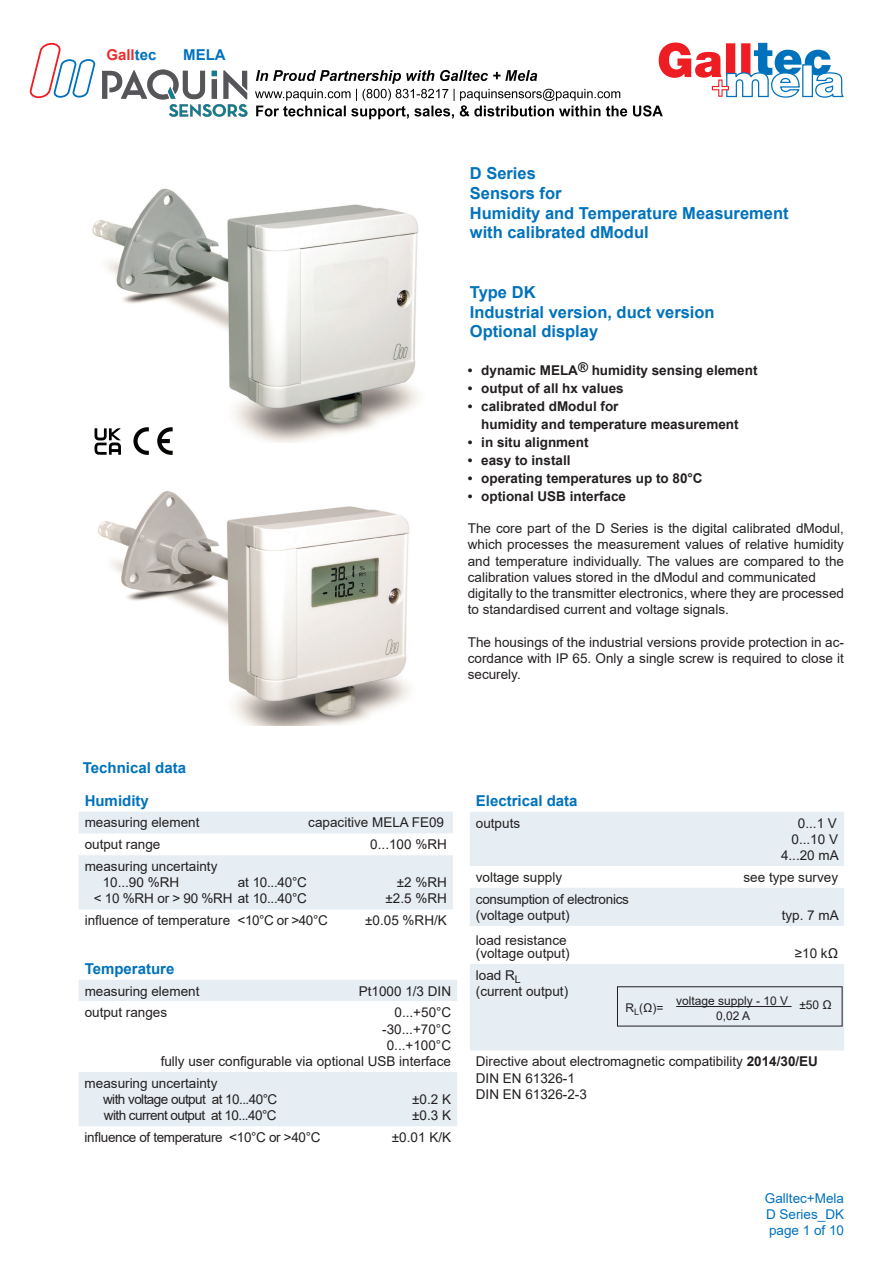
<style>
.page{position:relative;width:893px;height:1263px;background:#fff}
.page>*{position:absolute;margin:0;border:0;box-sizing:border-box;transform-origin:0 0}
.t1{font:700 16.5px/19.8px "Arial";color:#0072bc}
.t2{font:700 15px "Arial";color:#0072bc}
.t3{font:700 15px "Arial";color:#ee2d2d}
.t4{font:13.5px/16.2px "Arial";color:#231f20}
.t5{font:700 13.5px/18px "Arial";color:#231f20}
.t6{font:13.5px/16.2px "Arial";letter-spacing:-.04em;color:#231f20}
.t7{font:13.5px/16.2px "Arial";letter-spacing:-.02em;color:#231f20}
.t8{font:13.5px "Arial";letter-spacing:-.025em;color:#231f20}
.t9{font:13.5px/16.2px "Arial";color:#0072bc;text-align:justify}
.t10{font:12px/14.4px "Arial";color:#231f20;text-align:center}
.s1{color:#0072bc}
.s2{font-weight:700}
</style>
<div class="page">
<svg style="left:470px;top:812px;width:374px;height:238px;fill:#e6edf3"></svg>
<svg style="left:79px;top:811px;width:374px;height:98px"></svg>
<div style="left:79px;top:980px;width:378px;height:146px;background:#e6edf3"></div>
<div style="left:79px;top:1001px;width:378px;height:71px;background:#fff"></div>
<svg style="left:30px;top:43px;width:65px;height:55px"></svg>
<svg style="left:659px;top:43px;width:185px;height:55px"></svg>
<div style="left:617px;top:986px;width:225px;height:40px;border:1px solid #231f20"></div>
<hr style="left:676px;top:1006px;width:116px;height:1px;background:#231f20">
<img style="left:98px;top:491px;width:311px;height:234px">
<img style="left:92px;top:188px;width:327px;height:254px">
<svg style="left:94px;top:428px;width:27px;height:27px"></svg>
<svg style="left:133px;top:427px;width:16px;height:28px"></svg>
<svg style="left:157px;top:427px;width:16px;height:28px"></svg>
<img style="left:103px;top:68px;width:560px;height:52px">
<p class="t3" style="left:106px;top:44px;width:52px">Gall<span class="s1">tec</span></p>
<p class="t2" style="left:183px;top:44px;width:44px">MELA</p>
<p class="t1" style="left:470px;top:163px;width:320px">D Series<br>Sensors for<br>Humidity and Temperature Measurement with calibrated dModul</p>
<p class="t1" style="left:470px;top:282px;width:246px">Type DK<br>Industrial version, duct version<br>Optional display</p>
<p class="t5" style="left:468px;top:361px;width:291px">• dynamic MELA® humidity sensing element</p>
<p class="t5" style="left:468px;top:379px;width:158px">• output of all hx values</p>
<p class="t5" style="left:481px;top:397px;width:259px;text-indent:-14px">• calibrated dModul for<br>humidity and temperature measurement</p>
<p class="t5" style="left:468px;top:433px;width:122px">• in situ alignment</p>
<p class="t5" style="left:468px;top:451px;width:104px">• easy to install</p>
<p class="t5" style="left:468px;top:469px;width:236px">• operating temperatures up to 80°C</p>
<p class="t5" style="left:468px;top:487px;width:160px">• optional USB interface</p>
<p class="t4" style="left:468px;top:520px;width:378px">The core part of the D Series is the digital calibrated dModul, which processes the measurement values of relative humidity and temperature individually. The values are compared to the calibration values stored in the dModul and communicated digitally to the transmitter electronics, where they are processed to standardised current and voltage signals.</p>
<p class="t4" style="left:468px;top:634px;width:378px;text-align:justify">The housings of the industrial versions provide protection in ac&shy;cordance with IP 65. Only a single screw is required to close it securely.</p>
<p class="t2" style="left:83px;top:757px;width:105px">Technical data</p>
<p class="t2" style="left:85px;top:790px;width:66px">Humidity</p>
<p class="t4" style="left:85px;top:814px;width:116px">measuring element</p>
<p class="t4" style="left:308px;top:814px;width:137px">capacitive MELA FE09</p>
<p class="t4" style="left:85px;top:836px;width:77px">output range</p>
<p class="t4" style="left:370px;top:836px;width:78px">0...100 %RH</p>
<p class="t4" style="left:103px;top:858px;width:116px;text-indent:-18px">measuring uncertainty<br>10...90 %RH</p>
<p class="t7" style="left:94px;top:874px;width:215px;text-align:right">at 10...40°C<br>&lt; 10 %RH or &gt; 90 %RH at 10...40°C</p>
<p class="t4" style="left:385px;top:874px;width:63px;text-align:right">±2 %RH ±2.5 %RH</p>
<p class="t4" style="left:85px;top:912px;width:245px">influence of temperature &lt;10°C or &gt;40°C</p>
<p class="t4" style="left:365px;top:912px;width:83px">±0.05 %RH/K</p>
<p class="t2" style="left:85px;top:958px;width:91px">Temperature</p>
<p class="t4" style="left:85px;top:983px;width:116px">measuring element</p>
<p class="t4" style="left:359px;top:983px;width:94px">Pt1000 1/3 DIN</p>
<p class="t4" style="left:85px;top:1004px;width:84px">output ranges</p>
<p class="t4" style="left:161px;top:1004px;width:292px;text-align:right">0...+50°C<br>-30...+70°C<br>0...+100°C<br>fully user configurable via optional USB interface</p>
<p class="t6" style="left:103px;top:1075px;width:176px;text-indent:-18px">measuring uncertainty<br>with voltage output at 10...40°C with current output at 10...40°C</p>
<p class="t4" style="left:412px;top:1091px;width:40px">±0.2 K ±0.3 K</p>
<p class="t8" style="left:85px;top:1128px;width:237px">influence of temperature &lt;10°C or &gt;40°C</p>
<p class="t4" style="left:392px;top:1129px;width:61px">±0.01 K/K</p>
<p class="t2" style="left:476px;top:790px;width:103px">Electrical data</p>
<p class="t4" style="left:476px;top:815px;width:46px">outputs</p>
<p class="t4" style="left:781px;top:815px;width:59px;text-align:right">0...1 V<br>0...10 V<br>4...20 mA</p>
<p class="t4" style="left:476px;top:869px;width:88px">voltage supply</p>
<p class="t4" style="left:743px;top:869px;width:96px">see type survey</p>
<p class="t7" style="left:476px;top:891px;width:155px">consumption of electronics (voltage output)</p>
<p class="t4" style="left:782px;top:907px;width:59px">typ. 7 mA</p>
<p class="t4" style="left:476px;top:933px;width:95px;line-height:13.2px">load resistance (voltage output)</p>
<p class="t4" style="left:476px;top:967px;width:94px">load R<sub>L </sub>(current output)</p>
<p class="t4" style="left:795px;top:945px;width:45px">≥10 kΩ</p>
<p class="t10" style="left:625px;top:1000px;width:39px">R<sub>L</sub>(Ω)=</p>
<p class="t10" style="left:676px;top:994px;width:114px">voltage supply - 10 V<br>0,02 A</p>
<p class="t10" style="left:799px;top:998px;width:34px">±50 Ω</p>
<p class="t4" style="left:476px;top:1053px;width:344px">Directive about electromagnetic compatibility <span class="s2">2014/30/EU<br></span>DIN EN 61326-1<br>DIN EN 61326-2-3</p>
<p class="t9" style="left:765px;top:1190px;width:81px">Galltec+Mela D Series_DK page 1 of 10</p>
</div>
